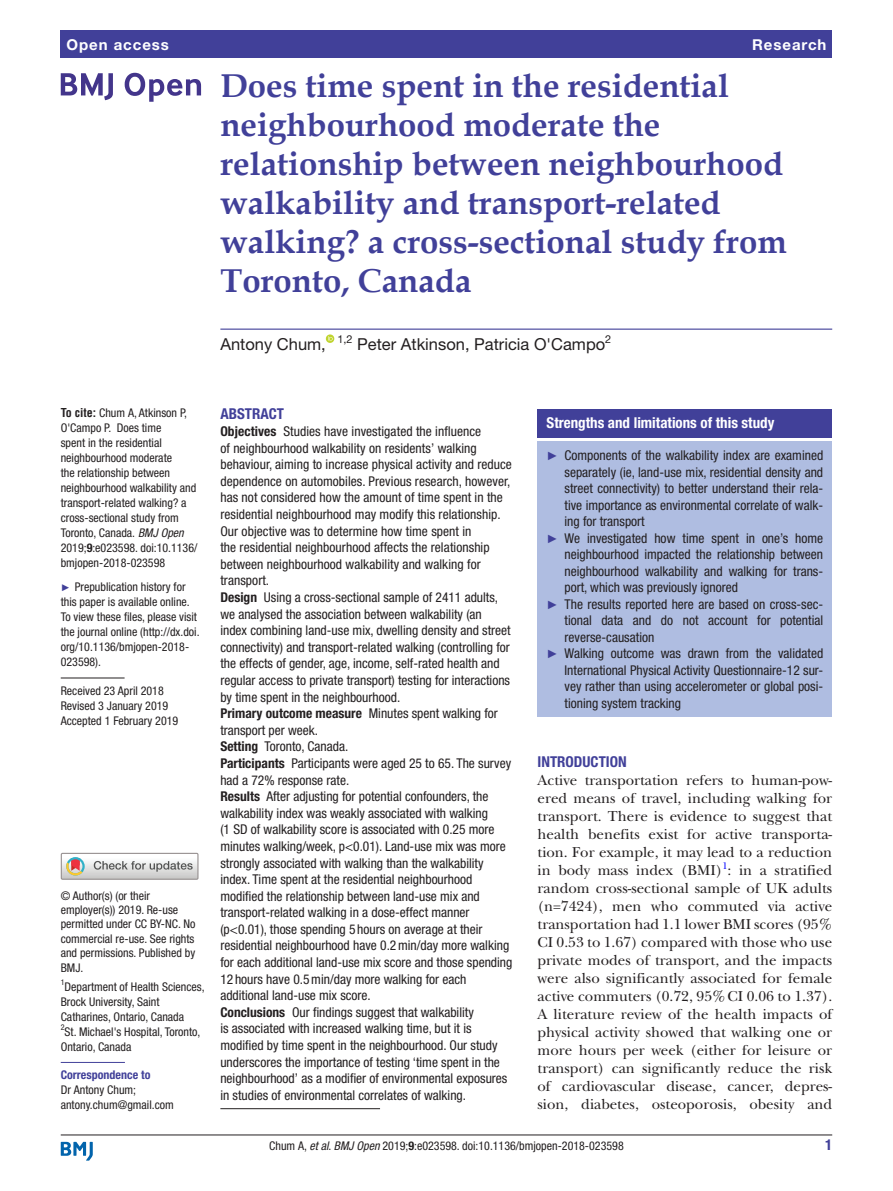
<style>
.page{position:relative;width:893px;height:1191px;background:#fff}
.page>*{position:absolute;margin:0;border:0;box-sizing:border-box;transform-origin:0 0}
.t1{font:700 33px/39px "Book Antiqua";color:#414099}
.t2{font:16.5px "Helvetica Neue LT Std";color:#231f20}
.t3{font:15px/18px "New Baskerville";color:#231f20;text-align:justify}
.t4{font:700 condensed 15px "Helvetica Neue LT Std";color:#fff}
.t5{font:700 condensed 15px "Helvetica Neue LT Std";color:#414099}
.t6{font:700 15px "Helvetica Neue LT Std";letter-spacing:.065em;color:#fff}
.t7{font:condensed 13.5px/16.6px "Helvetica Neue LT Std";color:#231f20}
.t8{font:condensed 12px/15px "Helvetica Neue LT Std";color:#231f20}
.t9{font:700 condensed 12px "Helvetica Neue LT Std";color:#414099}
.t10{font:10.95px "Helvetica Neue LT Std";color:#231f20}
.t11{font:9.9px "New Baskerville";color:#00f}
.t12{font:condensed 7.95px "Helvetica Neue LT Std";color:#231f20}
.s1{font-family:"Helvetica LT Std";font-weight:700}
.s2{font-style:italic}
.s3{font-weight:700}
.s4{font-family:"Arial";font-stretch:normal;font-size:9.75px;color:#414099}
.s5{font-family:"Arial";font-stretch:normal;font-size:12px;color:#414099}
</style>
<div class="page">
<hr style="left:61px;top:1134px;width:771px;height:1px;background:#231f20">
<svg style="left:61px;top:1141px;width:32px;height:19px"></svg>
<div style="left:61px;top:31px;width:771px;height:27px;background:#414099"></div>
<hr style="left:220px;top:328px;width:612px;height:2px;background:#414099">
<svg style="left:326px;top:334px;width:8px;height:9px"></svg>
<hr style="left:61px;top:677px;width:64px;height:1px;background:#231f20">
<hr style="left:61px;top:1062px;width:64px;height:1px;background:#414099">
<svg style="left:61px;top:73px;width:52px;height:27px"></svg>
<svg style="left:125px;top:73px;width:76px;height:29px"></svg>
<div style="left:61px;top:852px;width:138px;height:27px;border:1px solid #969090"></div>
<svg style="left:61px;top:853px;width:137px;height:26px"></svg>
<hr style="left:220px;top:1108px;width:160px;height:1px;background:#231f20">
<div style="left:538px;top:409px;width:294px;height:28px;background:#414099"></div>
<div style="left:538px;top:441px;width:294px;height:275px;background:#afbde1"></div>
<p class="t6" style="left:66px;top:35px;width:104px">Open access</p>
<p class="t6" style="left:752px;top:35px;width:76px">Research</p>
<h1 class="t1" style="left:220px;top:66px;width:568px">Does time spent in the residential neighbourhood moderate the relationship between neighbourhood walkability and transport-related walking? a cross-sectional study from<br>Toronto, Canada</h1>
<p class="t2" style="left:220px;top:335px;width:107px">Antony Chum,</p>
<p class="t10" style="left:337px;top:332px;width:17px">1,2</p>
<p class="t2" style="left:357px;top:335px;width:250px">Peter Atkinson, Patricia O'Campo</p>
<p class="t10" style="left:605px;top:332px;width:8px">2</p>
<p class="t8" style="left:61px;top:405px;width:138px"><span class="s1">To cite:</span> Chum A, Atkinson P,<br>O'Campo P. Does time<br>spent in the residential neighbourhood moderate<br>the relationship between neighbourhood walkability and transport-related walking? a cross-sectional study from<br>Toronto, Canada. <span class="s2">BMJ Open<br></span>2019;<span class="s3">9</span>:e023598. doi:10.1136/ bmjopen-2018-023598</p>
<p class="t8" style="left:61px;top:579px;width:140px"><span class="s4">►</span> Prepublication history for this paper is available online.<br>To view these files, please visit the journal online (http://dx.doi. org/10.1136/bmjopen-2018-<br>023598).</p>
<p class="t8" style="left:61px;top:683px;width:119px">Received 23 April 2018<br>Revised 3 January 2019<br>Accepted 1 February 2019</p>
<p class="t8" style="left:61px;top:888px;width:136px;line-height:14.4px">© Author(s) (or their employer(s)) 2019. Re-use permitted under CC BY-NC. No commercial re-use. See rights and permissions. Published by<br>BMJ.</p>
<p class="t12" style="left:61px;top:978px;width:5px">1</p>
<p class="t8" style="left:61px;top:979px;width:145px;text-indent:4px">Department of Health Sciences,<br>Brock University, Saint<br>Catharines, Ontario, Canada<br><sup>2</sup>St. Michael's Hospital, Toronto,<br>Ontario, Canada</p>
<p class="t9" style="left:61px;top:1067px;width:91px">Correspondence to</p>
<p class="t8" style="left:61px;top:1082px;width:115px">Dr Antony Chum; antony.chum@gmail.com</p>
<p class="t5" style="left:220px;top:405px;width:65px">Abstract</p>
<p class="t7" style="left:220px;top:423px;width:294px"><span class="s3">Objectives</span> Studies have investigated the influence<br>of neighbourhood walkability on residents’ walking behaviour, aiming to increase physical activity and reduce dependence on automobiles. Previous research, however, has not considered how the amount of time spent in the residential neighbourhood may modify this relationship.<br>Our objective was to determine how time spent in<br>the residential neighbourhood affects the relationship between neighbourhood walkability and walking for transport.<br><span class="s3">Design</span> Using a cross-sectional sample of 2411 adults, we analysed the association between walkability (an<br>index combining land-use mix, dwelling density and street connectivity) and transport-related walking (controlling for the effects of gender, age, income, self-rated health and regular access to private transport) testing for interactions by time spent in the neighbourhood.<br><span class="s3">Primary outcome measure</span> Minutes spent walking for transport per week.<br><span class="s3">Setting</span> Toronto, Canada.<br><span class="s3">Participants</span> Participants were aged 25 to 65. The survey had a 72% response rate.<br><span class="s3">Results</span> After adjusting for potential confounders, the walkability index was weakly associated with walking<br>(1 SD of walkability score is associated with 0.25 more minutes walking/week, p&lt;0.01). Land-use mix was more strongly associated with walking than the walkability index. Time spent at the residential neighbourhood modified the relationship between land-use mix and transport-related walking in a dose-effect manner (p&lt;0.01), those spending 5 hours on average at their residential neighbourhood have 0.2min/day more walking for each additional land-use mix score and those spending 12 hours have 0.5min/day more walking for each additional land-use mix score.<br><span class="s3">Conclusions</span> Our findings suggest that walkability<br>is associated with increased walking time, but it is modified by time spent in the neighbourhood. Our study underscores the importance of testing ‘time spent in the neighbourhood’ as a modifier of environmental exposures in studies of environmental correlates of walking.</p>
<p class="t4" style="left:547px;top:414px;width:229px">Strengths and limitations of this study</p>
<p class="t7" style="left:547px;top:447px;width:278px"><span class="s5">►</span> Components of the walkability index are examined</p>
<p class="t7" style="left:565px;top:463px;width:260px">separately (ie, land-use mix, residential density and</p>
<p class="t7" style="left:565px;top:480px;width:260px">street connectivity) to better understand their rela-</p>
<p class="t7" style="left:565px;top:496px;width:260px">tive importance as environmental correlate of walk-</p>
<p class="t7" style="left:565px;top:513px;width:82px">ing for transport</p>
<p class="t7" style="left:547px;top:529px;width:278px"><span class="s5">►</span> We investigated how time spent in one’s home</p>
<p class="t7" style="left:565px;top:546px;width:260px">neighbourhood impacted the relationship between</p>
<p class="t7" style="left:565px;top:562px;width:260px">neighbourhood walkability and walking for trans-</p>
<p class="t7" style="left:565px;top:579px;width:175px">port, which was previously ignored</p>
<p class="t7" style="left:547px;top:595px;width:278px"><span class="s5">►</span> The results reported here are based on cross-sec-</p>
<p class="t7" style="left:565px;top:612px;width:260px">tional data and do not account for potential</p>
<p class="t7" style="left:565px;top:628px;width:91px">reverse-causation</p>
<p class="t7" style="left:547px;top:645px;width:278px"><span class="s5">►</span> Walking outcome was drawn from the validated</p>
<p class="t7" style="left:565px;top:661px;width:260px">International Physical Activity Questionnaire-12 sur-</p>
<p class="t7" style="left:565px;top:678px;width:260px">vey rather than using accelerometer or global posi-</p>
<p class="t7" style="left:565px;top:694px;width:118px">tioning system tracking</p>
<p class="t5" style="left:538px;top:753px;width:91px">Introduction</p>
<p class="t3" style="left:538px;top:771px;width:296px">Active transportation refers to human-pow&shy;ered means of travel, including walking for transport. There is evidence to suggest that health benefits exist for active transporta&shy;tion. For example, it may lead to a reduction in body mass index (BMI) : in a stratified</p>
<p class="t11" style="left:722px;top:859px;width:7px">1</p>
<p class="t3" style="left:538px;top:879px;width:296px">random cross-sectional sample of UK adults (n=7424), men who commuted via active transportation had 1.1 lower BMI scores (95% CI 0.53 to 1.67) compared with those who use private modes of transport, and the impacts were also significantly associated for female active commuters (0.72, 95%CI 0.06 to 1.37).<br>A literature review of the health impacts of physical activity showed that walking one or more hours per week (either for leisure or transport) can significantly reduce the risk of cardiovascular disease, cancer, depres&shy;sion, diabetes, osteoporosis, obesity and</p>
<p class="t8" style="left:269px;top:1137px;width:356px">Chum A, <span class="s2">et al</span>. <span class="s2">BMJ Open</span> 2019;<span class="s3">9</span>:e023598. doi:10.1136/bmjopen-2018-023598</p>
<p class="t5" style="left:825px;top:1135px;width:9px">1</p>
</div>
